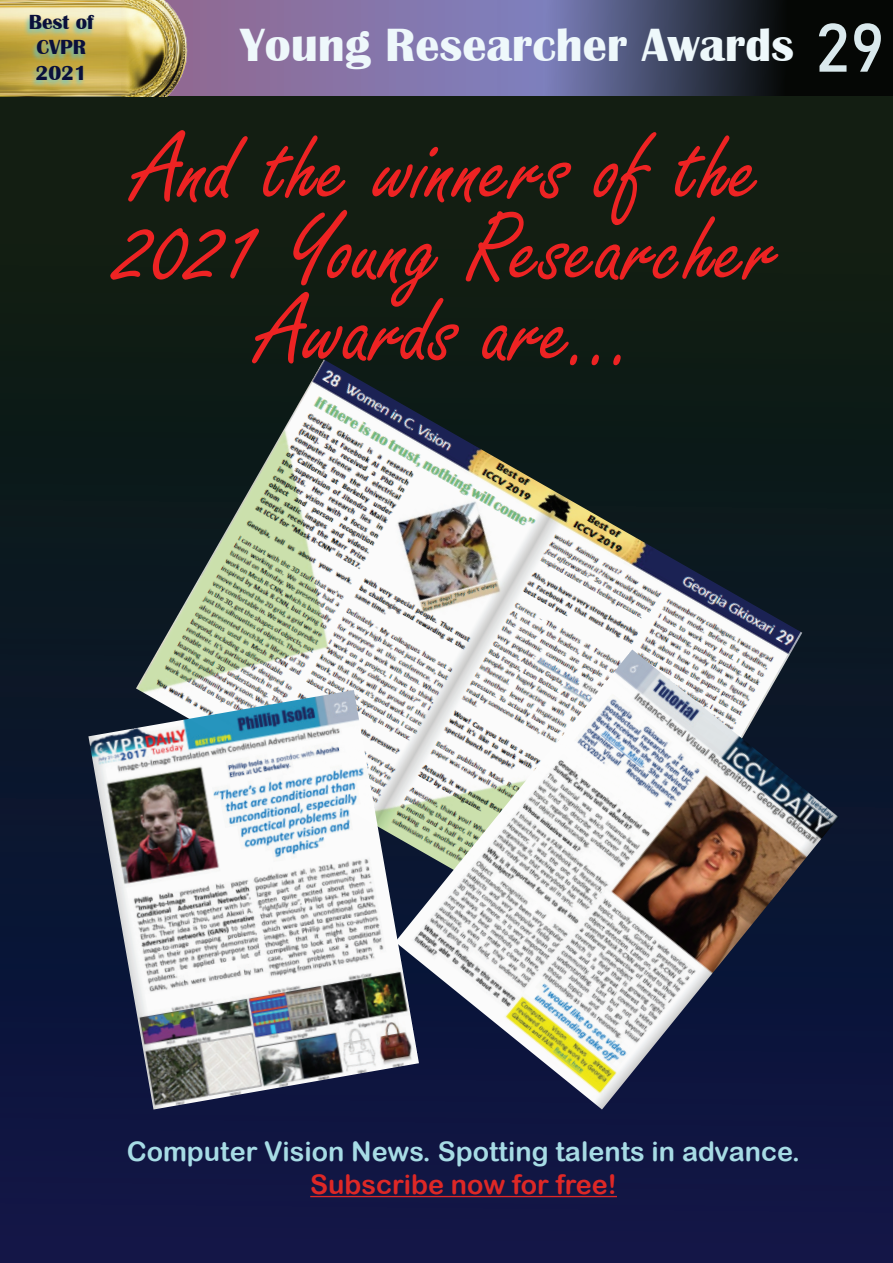
<style>
.page{position:relative;width:893px;height:1263px;background:#fff}
.page>*{position:absolute;margin:0;border:0;box-sizing:border-box;transform-origin:0 0}
.t1{font:104.85px/80.8px "Freestyle Script";color:#ee2323;text-align:center}
.t2{font:700 48px "Britannic";color:#eef8fb}
.t3{font:27px "Arial Rounded MT Bold";color:#a7dce5}
.t4{font:27px "Arial Rounded MT Bold";color:#de2826}
.t5{font:700 21px/25.2px "Britannic";color:#0a103b;text-align:center}
.s1{font-family:"Bahnschrift";font-weight:400;font-size:67.5px;color:#dae9ed}
</style>
<div class="page">
<div style="left:0;top:97px;width:893px;height:1166px;background:linear-gradient(to bottom,#0f1e09,#0c1346)"></div>
<img style="left:136px;top:359px;width:666px;height:331px">
<img style="left:88px;top:690px;width:307px;height:419px">
<img style="left:395px;top:649px;width:444px;height:460px">
<svg style="left:194px;top:0;width:303px;height:96px;background:#8773a6"></svg>
<svg style="left:497px;top:0;width:396px;height:96px;background:#383c55"></svg>
<img style="left:0;top:0;width:194px;height:96px">
<div style="left:23px;top:15px;width:73px;height:73px;background:#64c8cd;opacity:.75"></div>
<hr style="left:310px;top:1196px;width:307px;height:1px;background:#de2826">
<p class="t5" style="left:29px;top:10px;width:66px">Best of<br>CVPR<br>2021</p>
<p class="t2" style="left:240px;top:18px;width:646px">Young Researcher Awards <span class="s1">29</span></p>
<p class="t1" style="left:118px;top:133px;width:663px">And the winners of the<br>2021 Young Researcher<br>Awards are...</p>
<p class="t3" style="left:127px;top:1136px;width:675px">Computer Vision News. Spotting talents in advance.</p>
<p class="t4" style="left:310px;top:1168px;width:308px">Subscribe now for free!</p>
</div>
